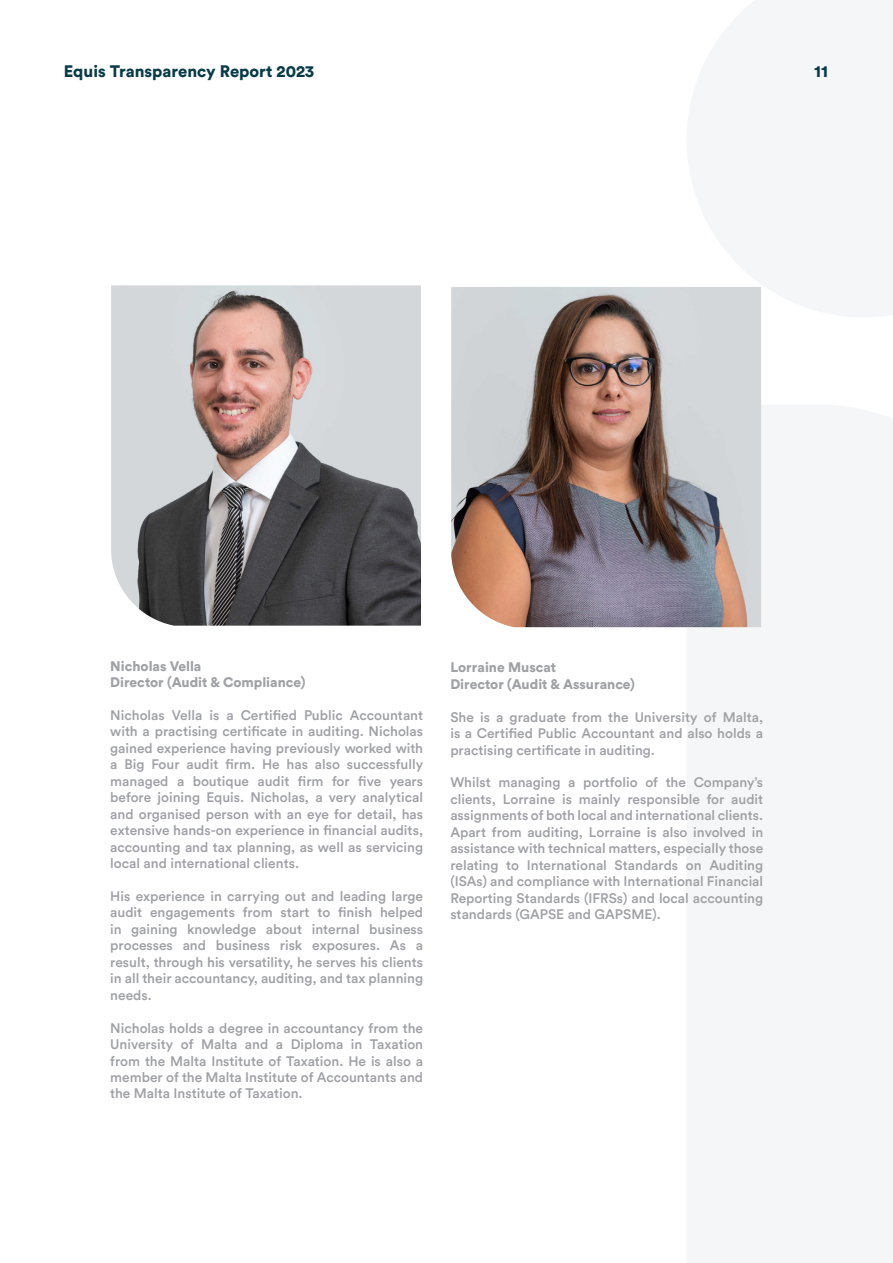
<style>
.page{position:relative;width:893px;height:1263px;background:#fff}
.page>*{position:absolute;margin:0;border:0;box-sizing:border-box;transform-origin:0 0}
.t1{font:900 16.5px "Circular Std";color:#093b48}
.t2{font:500 13.65px/16.5px "Circular Std";color:#a0a1a5;text-align:justify}
.t3{font:900 13.65px "Circular Std";color:#a0a1a5}
</style>
<div class="page">
<img style="left:111px;top:285px;width:310px;height:341px">
<img style="left:451px;top:287px;width:310px;height:340px">
<p class="t1" style="left:64px;top:60px;width:252px">Equis Transparency Report 2023</p>
<p class="t1" style="left:814px;top:60px;width:15px">11</p>
<p class="t3" style="left:110px;top:657px;width:93px">Nicholas Vella</p>
<p class="t3" style="left:110px;top:673px;width:197px">Director (Audit &amp; Compliance)</p>
<p class="t2" style="left:110px;top:707px;width:314px">Nicholas Vella is a Certified Public Accountant with a practising certificate in auditing. Nicholas gained experience having previously worked with a Big Four audit firm. He has also successfully managed a boutique audit firm for five years before joining Equis. Nicholas, a very analytical and organised person with an eye for detail, has extensive hands-on experience in financial audits, accounting and tax planning, as well as servicing local and international clients.</p>
<p class="t2" style="left:110px;top:888px;width:314px">His experience in carrying out and leading large audit engagements from start to finish helped in gaining knowledge about internal business processes and business risk exposures. As a result, through his versatility, he serves his clients in all their accountancy, auditing, and tax planning needs.</p>
<p class="t2" style="left:110px;top:1019px;width:314px">Nicholas holds a degree in accountancy from the University of Malta and a Diploma in Taxation from the Malta Institute of Taxation. He is also a member of the Malta Institute of Accountants and the Malta Institute of Taxation.</p>
<p class="t3" style="left:450px;top:658px;width:107px">Lorraine Muscat</p>
<p class="t3" style="left:450px;top:675px;width:186px">Director (Audit &amp; Assurance)</p>
<p class="t2" style="left:450px;top:708px;width:314px">She is a graduate from the University of Malta, is a Certified Public Accountant and also holds a practising certificate in auditing.</p>
<p class="t2" style="left:450px;top:774px;width:314px">Whilst managing a portfolio of the Company’s clients, Lorraine is mainly responsible for audit assignments of both local and international clients.<br>Apart from auditing, Lorraine is also involved in assistance with technical matters, especially those relating to International Standards on Auditing (ISAs) and compliance with International Financial Reporting Standards (IFRSs) and local accounting standards (GAPSE and GAPSME).</p>
</div>
